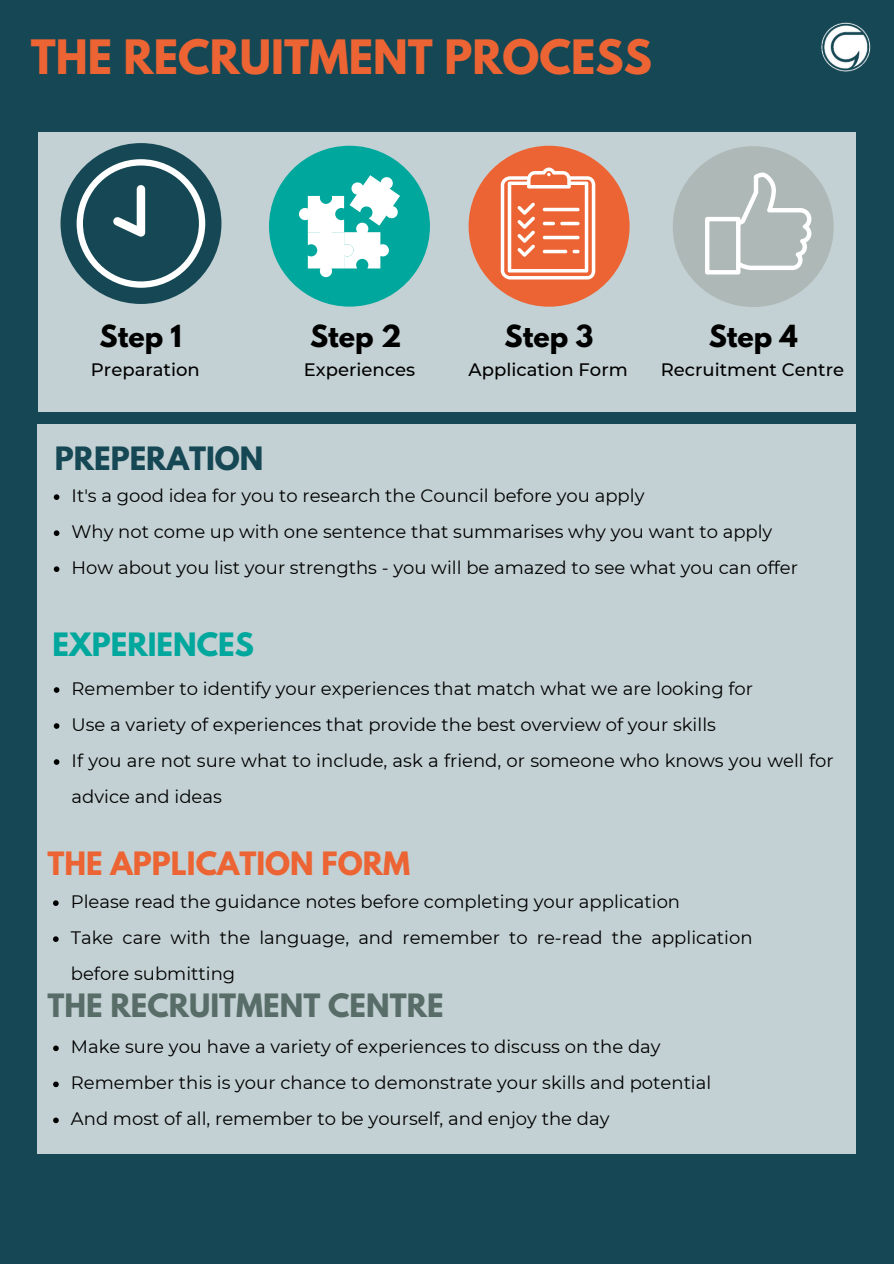
<style>
.page{position:relative;width:894px;height:1264px;background:#fff}
.page>*{position:absolute;margin:0;border:0;box-sizing:border-box;transform-origin:0 0}
.t1{font:700 42px "League Spartan";color:#ec6433}
.t2{font:700 28.5px "League Spartan";color:#586d68}
.t3{font:700 28.5px "League Spartan";color:#ec6433}
.t4{font:700 28.5px "League Spartan";color:#00a79d}
.t5{font:700 28.5px "League Spartan";color:#154854}
.t6{font:700 27px "League Spartan";color:#000}
.t7{font:18px/36px "Montserrat";color:#000}
.t8{font:500 18px "Montserrat";color:#000}
</style>
<div class="page">
<div style="left:0;top:0;width:893px;height:1263px;background:#154854"></div>
<div style="left:37px;top:424px;width:818px;height:729px;background:#c4d1d4"></div>
<div style="left:38px;top:132px;width:817px;height:279px;background:#c4d1d4"></div>
<div style="left:468px;top:146px;width:161px;height:161px;background:#ec6433;border-radius:50%"></div>
<div style="left:269px;top:146px;width:161px;height:160px;background:#00a79d;border-radius:50%"></div>
<div style="left:672px;top:146px;width:161px;height:161px;background:#aeb8b6;border-radius:50%"></div>
<div style="left:60px;top:143px;width:161px;height:161px;background:#154854;border-radius:50%"></div>
<svg style="left:705px;top:172px;width:106px;height:102px"></svg>
<svg style="left:77px;top:159px;width:128px;height:128px"></svg>
<svg style="left:500px;top:167px;width:95px;height:112px"></svg>
<svg style="left:299px;top:175px;width:101px;height:102px"></svg>
<svg style="left:53px;top:1045px;width:6px;height:6px"></svg>
<svg style="left:53px;top:1081px;width:6px;height:6px"></svg>
<svg style="left:53px;top:1117px;width:6px;height:6px"></svg>
<svg style="left:54px;top:687px;width:5px;height:5px"></svg>
<svg style="left:54px;top:723px;width:5px;height:5px"></svg>
<svg style="left:54px;top:759px;width:5px;height:5px"></svg>
<svg style="left:54px;top:494px;width:5px;height:6px"></svg>
<svg style="left:54px;top:530px;width:5px;height:6px"></svg>
<svg style="left:54px;top:566px;width:5px;height:6px"></svg>
<svg style="left:53px;top:900px;width:6px;height:6px"></svg>
<svg style="left:53px;top:936px;width:6px;height:6px"></svg>
<img style="left:821px;top:22px;width:50px;height:50px">
<p class="t1" style="left:31px;top:37px;width:622px">THE RECRUITMENT PROCESS</p>
<h4 class="t6" style="left:100px;top:322px;width:84px">Step 1</h4>
<p class="t6" style="left:310px;top:322px;width:93px">Step 2</p>
<p class="t6" style="left:504px;top:322px;width:90px">Step 3</p>
<p class="t6" style="left:708px;top:322px;width:90px">Step 4</p>
<h3 class="t8" style="left:91px;top:358px;width:110px">Preparation</h3>
<h3 class="t8" style="left:304px;top:358px;width:113px">Experiences</h3>
<p class="t8" style="left:468px;top:358px;width:161px">Application Form</p>
<h4 class="t8" style="left:660px;top:358px;width:185px">Recruitment Centre</h4>
<p class="t5" style="left:55px;top:444px;width:210px">PREPERATION</p>
<p class="t7" style="left:72px;top:478px;width:574px">It's a good idea for you to research the Council before you apply</p>
<p class="t7" style="left:72px;top:514px;width:702px">Why not come up with one sentence that summarises why you want to apply</p>
<h3 class="t7" style="left:72px;top:550px;width:727px">How about you list your strengths - you will be amazed to see what you can offer</h3>
<p class="t4" style="left:53px;top:630px;width:203px">EXPERIENCES</p>
<p class="t7" style="left:72px;top:670px;width:683px">Remember to identify your experiences that match what we are looking for</p>
<h3 class="t7" style="left:72px;top:706px;width:645px">Use a variety of experiences that provide the best overview of your skills</h3>
<h4 class="t7" style="left:72px;top:742px;width:763px">If you are not sure what to include, ask a friend, or someone who knows you well for advice and ideas</h4>
<h4 class="t3" style="left:47px;top:849px;width:364px">THE APPLICATION FORM</h4>
<h2 class="t7" style="left:71px;top:883px;width:610px">Please read the guidance notes before completing your application</h2>
<p class="t7" style="left:71px;top:919px;width:683px">Take care with the language, and remember to re-read the application before submitting</p>
<h2 class="t2" style="left:47px;top:991px;width:397px">THE RECRUITMENT CENTRE</h2>
<h1 class="t7" style="left:71px;top:1028px;width:591px">Make sure you have a variety of experiences to discuss on the day</h1>
<p class="t7" style="left:71px;top:1064px;width:641px">Remember this is your chance to demonstrate your skills and potential</p>
<p class="t7" style="left:71px;top:1100px;width:540px">And most of all, remember to be yourself, and enjoy the day</p>
</div>
